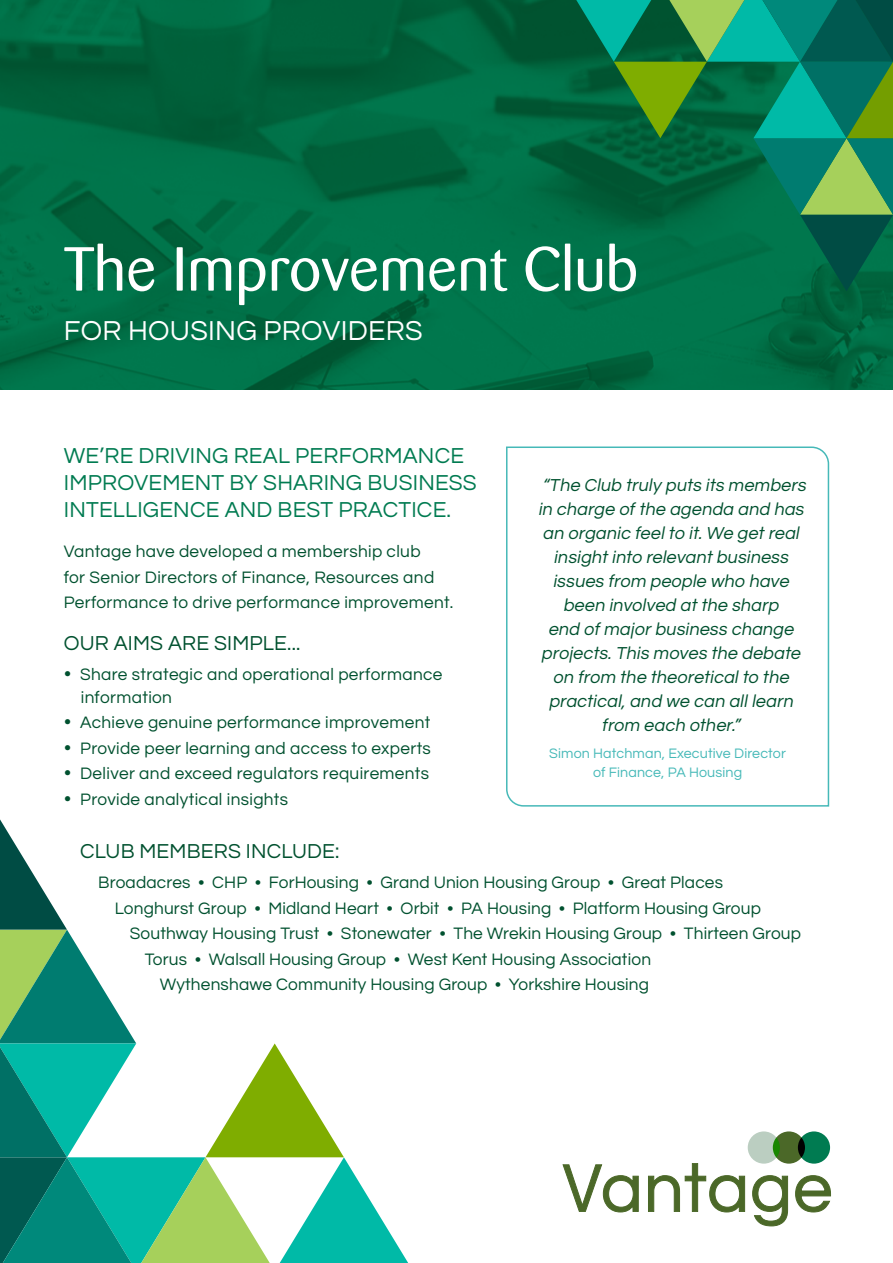
<style>
.page{position:relative;width:893px;height:1263px;background:#fff}
.page>*{position:absolute;margin:0;border:0;box-sizing:border-box;transform-origin:0 0}
.t1{font:61.5px "Barmeno";letter-spacing:.01em;color:#fff}
.t2{font:28.5px "Questrial";letter-spacing:.01em;color:#fff}
.t3{font:22.5px/27px "Questrial";letter-spacing:.01em;color:#007b51}
.t4{font:21px "Questrial";letter-spacing:.01em;color:#00512f}
.t5{font:italic 18px/24px "Questrial";color:#00512f;text-align:center}
.t6{font:17.25px/25.5px "Questrial";letter-spacing:.01em;color:#00512f}
.t7{font:14.25px "Questrial";letter-spacing:.01em;color:#46b9b8}
.s1{font-family:"Aller";font-weight:700}
</style>
<div class="page">
<img style="left:0;top:0;width:893px;height:389px">
<svg style="left:0;top:819px;width:408px;height:444px"></svg>
<div style="left:748px;top:1131px;width:32px;height:32px;background:#bbcec1;border-radius:50%"></div>
<svg style="left:773px;top:1131px;width:32px;height:32px"></svg>
<svg style="left:798px;top:1131px;width:32px;height:32px"></svg>
<svg style="left:562px;top:1164px;width:77px;height:49px"></svg>
<svg style="left:648px;top:1163px;width:98px;height:50px"></svg>
<svg style="left:752px;top:1175px;width:36px;height:52px"></svg>
<svg style="left:795px;top:1175px;width:36px;height:38px"></svg>
<svg style="left:576px;top:0;width:317px;height:291px;background:#117a4f"></svg>
<svg style="left:506px;top:446px;width:324px;height:361px"></svg>
<p class="t1" style="left:64px;top:234px;width:576px">The Improvement Club</p>
<p class="t2" style="left:64px;top:317px;width:360px">FOR HOUSING PROVIDERS</p>
<p class="t3" style="left:64px;top:442px;width:414px">WE’RE DRIVING REAL PERFORMANCE<br>IMPROVEMENT BY SHARING BUSINESS<br>INTELLIGENCE AND BEST PRACTICE.</p>
<p class="t6" style="left:64px;top:539px;width:391px">Vantage have developed a membership club<br>for Senior Directors of Finance, Resources and<br>Performance to drive performance improvement.</p>
<p class="t4" style="left:64px;top:633px;width:238px">OUR AIMS ARE SIMPLE...</p>
<p class="t6" style="left:81px;top:664px;width:363px;line-height:22.5px;text-indent:-17px"><span class="s1">•</span> Share strategic and operational performance information</p>
<p class="t6" style="left:64px;top:710px;width:368px"><span class="s1">•</span> Achieve genuine performance improvement</p>
<p class="t6" style="left:64px;top:736px;width:369px"><span class="s1">•</span> Provide peer learning and access to experts</p>
<p class="t6" style="left:64px;top:761px;width:367px"><span class="s1">•</span> Deliver and exceed regulators requirements</p>
<p class="t6" style="left:64px;top:787px;width:226px"><span class="s1">•</span> Provide analytical insights</p>
<p class="t5" style="left:538px;top:473px;width:273px">“The Club truly puts its members in charge ofthe agenda and has an organic feelto it.We get real insight into relevant business issues from people who have been involved at the sharp<br>end ofmajor business change projects.This moves the debate on from the theoreticalto the practical,and we can alllearn from each other.”</p>
<p class="t7" style="left:549px;top:746px;width:238px">Simon Hatchman, Executive Director</p>
<p class="t7" style="left:593px;top:765px;width:151px">of Finance, PA Housing</p>
<p class="t4" style="left:80px;top:841px;width:261px">CLUB MEMBERS INCLUDE:</p>
<p class="t6" style="left:98px;top:870px;width:626px">Broadacres • CHP • ForHousing • Grand Union Housing Group • Great Places</p>
<p class="t6" style="left:115px;top:896px;width:648px">Longhurst Group • Midland Heart • Orbit • PA Housing • Platform Housing Group</p>
<p class="t6" style="left:130px;top:921px;width:673px">Southway Housing Trust • Stonewater • The Wrekin Housing Group • Thirteen Group</p>
<p class="t6" style="left:145px;top:947px;width:508px">Torus • Walsall Housing Group • West Kent Housing Association</p>
<p class="t6" style="left:160px;top:972px;width:491px">Wythenshawe Community Housing Group • Yorkshire Housing</p>
</div>
